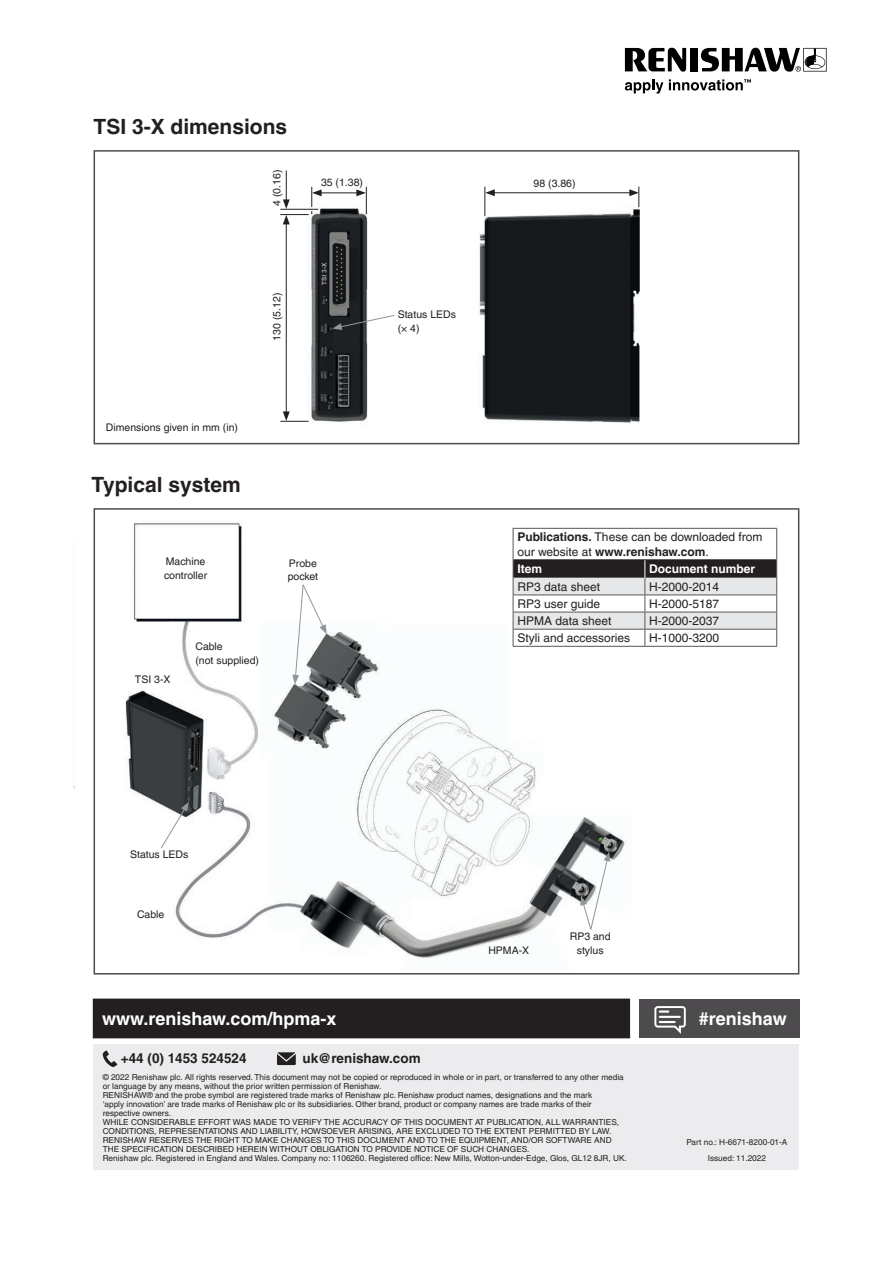
<style>
.page{position:relative;width:893px;height:1263px;background:#fff}
.page>*{position:absolute;margin:0;border:0;box-sizing:border-box;transform-origin:0 0}
.Subheading_14pt_Bold{font:700 21px "Helvetica LT Pro";color:#231f20}
.back_page_URL_white{font:700 18px "Helvetica LT Pro";color:#fff}
.back_page_contact_de{font:700 13.5px "Helvetica LT Pro";color:#231f20}
.Table_body_text{font:12px/14.4px "Helvetica LT Pro";color:#231f20}
.Inside_Table_headers{font:700 12px "Helvetica LT Pro";color:#fff}
.Figure_text_centre{font:10.5px/13.5px "Helvetica LT Pro";color:#231f20}
.Figure_text{font:10.5px/13.5px "Helvetica LT Pro";color:#231f20}
.Figure_text__no_spac{font:10.5px/13.5px "Helvetica LT Pro";color:#231f20}
.Disclaimer{font:8.25px/9px "Helvetica LT Pro";color:#231f20}
.Part_No{font:8.25px "Helvetica LT Pro";color:#231f20}
.s1{font-weight:700}
</style>
<div class="page">
<div style="left:94px;top:1044px;width:705px;height:125px;background:#ececee"></div>
<div style="left:639px;top:1000px;width:160px;height:38px;background:#4d4b4d"></div>
<svg style="left:103px;top:1050px;width:14px;height:17px"></svg>
<svg style="left:277px;top:1052px;width:19px;height:13px"></svg>
<div style="left:639px;top:999px;width:160px;height:38px;background:#4d4b4d"></div>
<svg style="left:654px;top:1006px;width:32px;height:28px"></svg>
<div style="left:94px;top:999px;width:535px;height:38px;background:#231f20"></div>
<div style="left:93px;top:998px;width:537px;height:40px;border:2px solid #231f20"></div>
<img style="left:311px;top:193px;width:57px;height:229px">
<img style="left:74px;top:508px;width:608px;height:467px">
<svg style="left:160px;top:802px;width:29px;height:47px"></svg>
<svg style="left:580px;top:852px;width:30px;height:78px"></svg>
<svg style="left:292px;top:584px;width:35px;height:100px"></svg>
<div style="left:94px;top:150px;width:705px;height:294px;border:2px solid #4d4b4d"></div>
<div style="left:94px;top:508px;width:705px;height:466px;border:2px solid #4d4b4d"></div>
<img style="left:479px;top:200px;width:161px;height:223px">
<hr style="left:286px;top:222px;width:1px;height:192px;background:#231f20">
<svg style="left:280px;top:411px;width:29px;height:11px"></svg>
<hr style="left:286px;top:171px;width:1px;height:31px;background:#231f20">
<hr style="left:319px;top:192px;width:40px;height:1px;background:#231f20">
<svg style="left:356px;top:187px;width:11px;height:27px"></svg>
<svg style="left:280px;top:187px;width:42px;height:37px"></svg>
<hr style="left:280px;top:209px;width:38px;height:1px;background:#231f20">
<hr style="left:492px;top:192px;width:140px;height:1px;background:#231f20">
<svg style="left:629px;top:187px;width:10px;height:20px"></svg>
<svg style="left:484px;top:187px;width:11px;height:29px"></svg>
<svg style="left:332px;top:314px;width:63px;height:16px"></svg>
<hr style="left:776px;top:529px;width:1px;height:31px;background:#57585a">
<hr style="left:513px;top:646px;width:132px;height:1px;background:#57585a">
<hr style="left:645px;top:646px;width:132px;height:1px;background:#57585a">
<hr style="left:513px;top:559px;width:132px;height:1px;background:#231f20">
<hr style="left:645px;top:559px;width:131px;height:1px;background:#231f20">
<hr style="left:513px;top:529px;width:1px;height:31px;background:#57585a">
<hr style="left:513px;top:528px;width:132px;height:1px;background:#57585a">
<hr style="left:645px;top:528px;width:132px;height:1px;background:#57585a">
<svg style="left:513px;top:560px;width:264px;height:86px"></svg>
<svg style="left:625px;top:80px;width:38px;height:14px"></svg>
<svg style="left:625px;top:48px;width:61px;height:24px"></svg>
<div style="left:690px;top:48px;width:8px;height:23px;background:#000001"></div>
<svg style="left:701px;top:48px;width:126px;height:24px"></svg>
<svg style="left:669px;top:79px;width:82px;height:12px"></svg>
<p class="Subheading_14pt_Bold" style="left:94px;top:114px;width:195px">TSI 3-X dimensions</p>
<p class="Figure_text" style="left:270px;top:206px;width:38px;rotate:-90deg">4 (0.16)</p>
<p class="Figure_text_centre" style="left:321px;top:176px;width:44px">35 (1.38)</p>
<p class="Figure_text_centre" style="left:534px;top:177px;width:44px">98 (3.86)</p>
<p class="Figure_text_centre" style="left:270px;top:340px;width:49px;rotate:-90deg">130 (5.12)</p>
<p class="Figure_text" style="left:106px;top:420px;width:134px">Dimensions given in mm (in)</p>
<p class="Subheading_14pt_Bold" style="left:91px;top:472px;width:151px">Typical system</p>
<p class="Figure_text_centre" style="left:164px;top:555px;width:45px">Machine controller</p>
<p class="Figure_text_centre" style="left:135px;top:672px;width:37px">TSI 3-X</p>
<p class="Figure_text" style="left:195px;top:640px;width:65px">Cable<br>(not supplied)</p>
<p class="Figure_text_centre" style="left:288px;top:556px;width:32px">Probe pocket</p>
<p class="Figure_text__no_spac" style="left:398px;top:308px;width:60px">Status LEDs (× 4)</p>
<p class="Table_body_text" style="left:517px;top:530px;width:247px"><span class="s1">Publications.</span> These can be downloaded from our website at <span class="s1">www.renishaw.com</span>.</p>
<p class="Inside_Table_headers" style="left:517px;top:562px;width:26px">Item</p>
<p class="Inside_Table_headers" style="left:649px;top:561px;width:107px">Document number</p>
<p class="Table_body_text" style="left:517px;top:579px;width:84px">RP3 data sheet</p>
<p class="Table_body_text" style="left:649px;top:579px;width:72px">H-2000-2014</p>
<p class="Table_body_text" style="left:517px;top:596px;width:84px">RP3 user guide</p>
<p class="Table_body_text" style="left:649px;top:596px;width:72px">H-2000-5187</p>
<p class="Table_body_text" style="left:517px;top:613px;width:96px">HPMA data sheet</p>
<p class="Table_body_text" style="left:649px;top:613px;width:72px">H-2000-2037</p>
<p class="Table_body_text" style="left:517px;top:631px;width:114px">Styli and accessories</p>
<p class="Table_body_text" style="left:649px;top:631px;width:72px">H-1000-3200</p>
<p class="Figure_text__no_spac" style="left:130px;top:848px;width:60px">Status LEDs</p>
<p class="Figure_text_centre" style="left:137px;top:907px;width:29px">Cable</p>
<p class="back_page_URL_white" style="left:102px;top:1007px;width:236px">www.renishaw.com/hpma-x</p>
<p class="back_page_contact_de" style="left:121px;top:1050px;width:127px">+44 (0) 1453 524524</p>
<p class="back_page_contact_de" style="left:302px;top:1050px;width:120px">uk@renishaw.com</p>
<p class="Figure_text_centre" style="left:488px;top:943px;width:42px">HPMA-X</p>
<p class="Figure_text_centre" style="left:570px;top:929px;width:42px;text-align:center">RP3 and stylus</p>
<h2 class="back_page_URL_white" style="left:699px;top:1007px;width:89px">#renishaw</h2>
<p class="Disclaimer" style="left:103px;top:1072px;width:523px">© 2022 Renishaw plc. All rights reserved. This document may not be copied or reproduced in whole or in part, or transferred to any other media or language by any means, without the prior written permission of Renishaw.</p>
<p class="Disclaimer" style="left:103px;top:1090px;width:491px;text-align:justify">RENISHAW® and the probe symbol are registered trade marks of Renishaw plc. Renishaw product names, designations and the mark ‘apply innovation’ are trade marks of Renishaw plc or its subsidiaries. Other brand, product or company names are trade marks of their respective owners.</p>
<p class="Disclaimer" style="left:103px;top:1117px;width:518px">WHILE CONSIDERABLE EFFORT WAS MADE TO VERIFY THE ACCURACY OF THIS DOCUMENT AT PUBLICATION, ALL WARRANTIES, CONDITIONS, REPRESENTATIONS AND LIABILITY, HOWSOEVER ARISING, ARE EXCLUDED TO THE EXTENT PERMITTED BY LAW.<br>RENISHAW RESERVES THE RIGHT TO MAKE CHANGES TO THIS DOCUMENT AND TO THE EQUIPMENT, AND/OR SOFTWARE AND THE SPECIFICATION DESCRIBED HEREIN WITHOUT OBLIGATION TO PROVIDE NOTICE OF SUCH CHANGES.</p>
<p class="Disclaimer" style="left:103px;top:1153px;width:526px">Renishaw plc. Registered in England and Wales. Company no: 1106260. Registered office: New Mills, Wotton-under-Edge, Glos, GL12 8JR, UK.</p>
<p class="Part_No" style="left:686px;top:1137px;width:103px">Part no.: H-6671-8200-01-A</p>
<p class="Part_No" style="left:708px;top:1153px;width:60px">Issued: 11.2022</p>
</div>
